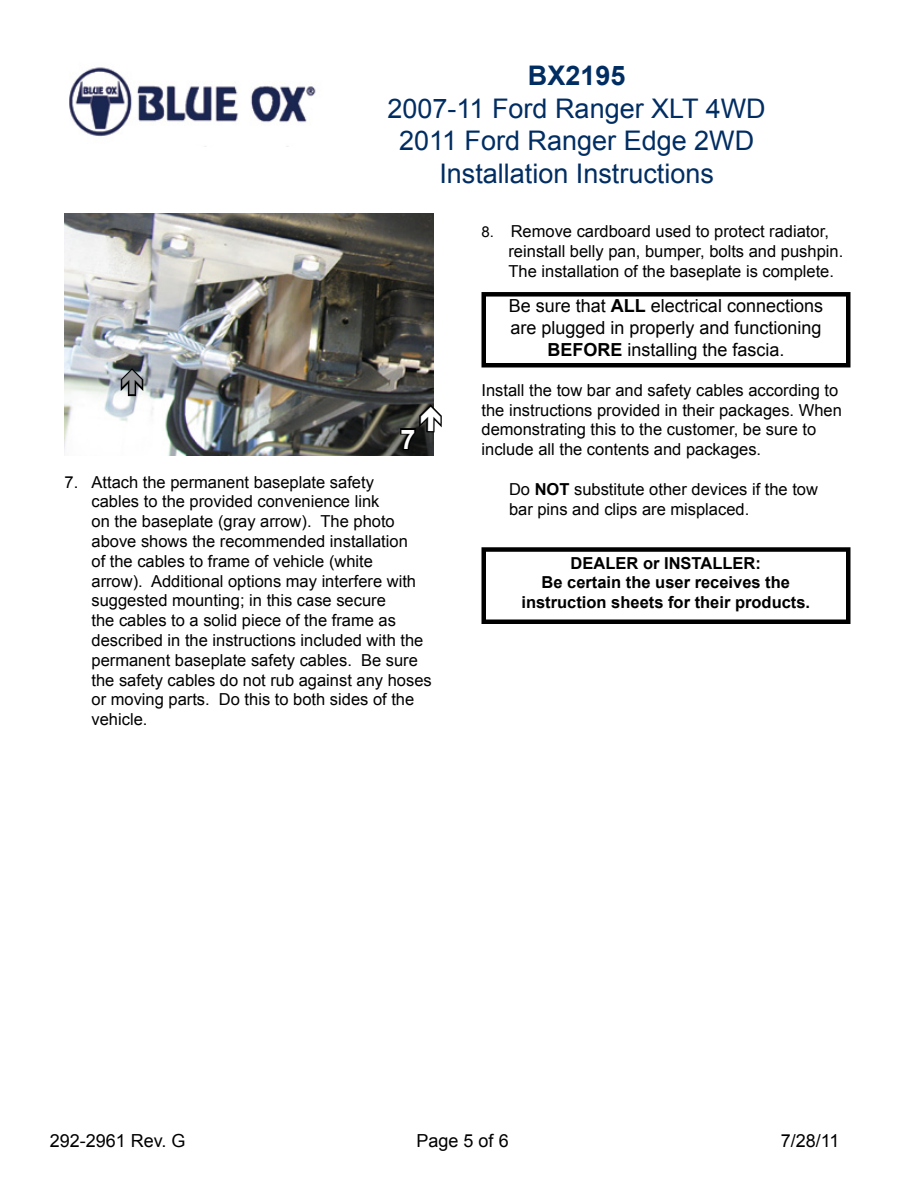
<style>
.page{position:relative;width:918px;height:1188px;background:#fff}
.page>*{position:absolute;margin:0;border:0;box-sizing:border-box;transform-origin:0 0}
.t1{font:27px/32.4px "Arial";color:#002d62;text-align:center}
.t2{font:700 27px "Arial";color:#002d62}
.t3{font:700 27px "Arial";color:#fff}
.t4{font:18px/21.6px "Arial";color:#000;text-align:center}
.t5{font:16.5px/19.8px "Arial";color:#000}
.t6{font:700 16.5px/19.8px "Arial";color:#000;text-align:center}
.s1{font-size:15px}
.s2{font-weight:700}
</style>
<div class="page">
<img style="left:69px;top:67px;width:247px;height:80px">
<div style="left:482px;top:292px;width:368px;height:76px;border:4px solid #000"></div>
<div style="left:482px;top:547px;width:368px;height:77px;border:4px solid #000"></div>
<img style="left:64px;top:213px;width:370px;height:243px">
<svg style="left:118px;top:366px;width:28px;height:32px"></svg>
<svg style="left:399px;top:402px;width:43px;height:50px;background:#454643"></svg>
<h1 class="t2" style="left:528px;top:58px;width:99px">BX2195</h1>
<h1 class="t1" style="left:388px;top:92px;width:380px">2007-11 Ford Ranger XLT 4WD<br>2011 Ford Ranger Edge 2WD<br>Installation Instructions</h1>
<p class="t5" style="left:509px;top:222px;width:336px;text-indent:-27px"><span class="s1">8.</span> Remove cardboard used to protect radiator, reinstall belly pan, bumper, bolts and pushpin.<br>The installation of the baseplate is complete.</p>
<h1 class="t3" style="left:400px;top:421px;width:17px">7</h1>
<p class="t5" style="left:91px;top:472px;width:342px;text-indent:-27px">7. Attach the permanent baseplate safety<br>cables to the provided convenience link<br>on the baseplate (gray arrow). The photo above shows the recommended installation<br>of the cables to frame of vehicle (white<br>arrow). Additional options may interfere with suggested mounting; in this case secure<br>the cables to a solid piece of the frame as described in the instructions included with the permanent baseplate safety cables. Be sure the safety cables do not rub against any hoses or moving parts. Do this to both sides of the vehicle.</p>
<p class="t4" style="left:509px;top:295px;width:316px">Be sure that <span class="s2">ALL</span> electrical connections are plugged in properly and functioning<br><span class="s2">BEFORE</span> installing the fascia.</p>
<p class="t5" style="left:482px;top:380px;width:362px">Install the tow bar and safety cables according to the instructions provided in their packages. When demonstrating this to the customer, be sure to include all the contents and packages.</p>
<p class="t5" style="left:509px;top:479px;width:311px">Do <span class="s2">NOT</span> substitute other devices if the tow bar pins and clips are misplaced.</p>
<p class="t6" style="left:521px;top:553px;width:290px">DEALER or INSTALLER:<br>Be certain the user receives the instruction sheets for their products.</p>
<p class="t4" style="left:50px;top:1130px;width:137px">292-2961 Rev. G</p>
<p class="t4" style="left:417px;top:1130px;width:94px">Page 5 of 6</p>
<p class="t4" style="left:781px;top:1130px;width:60px">7/28/11</p>
</div>
